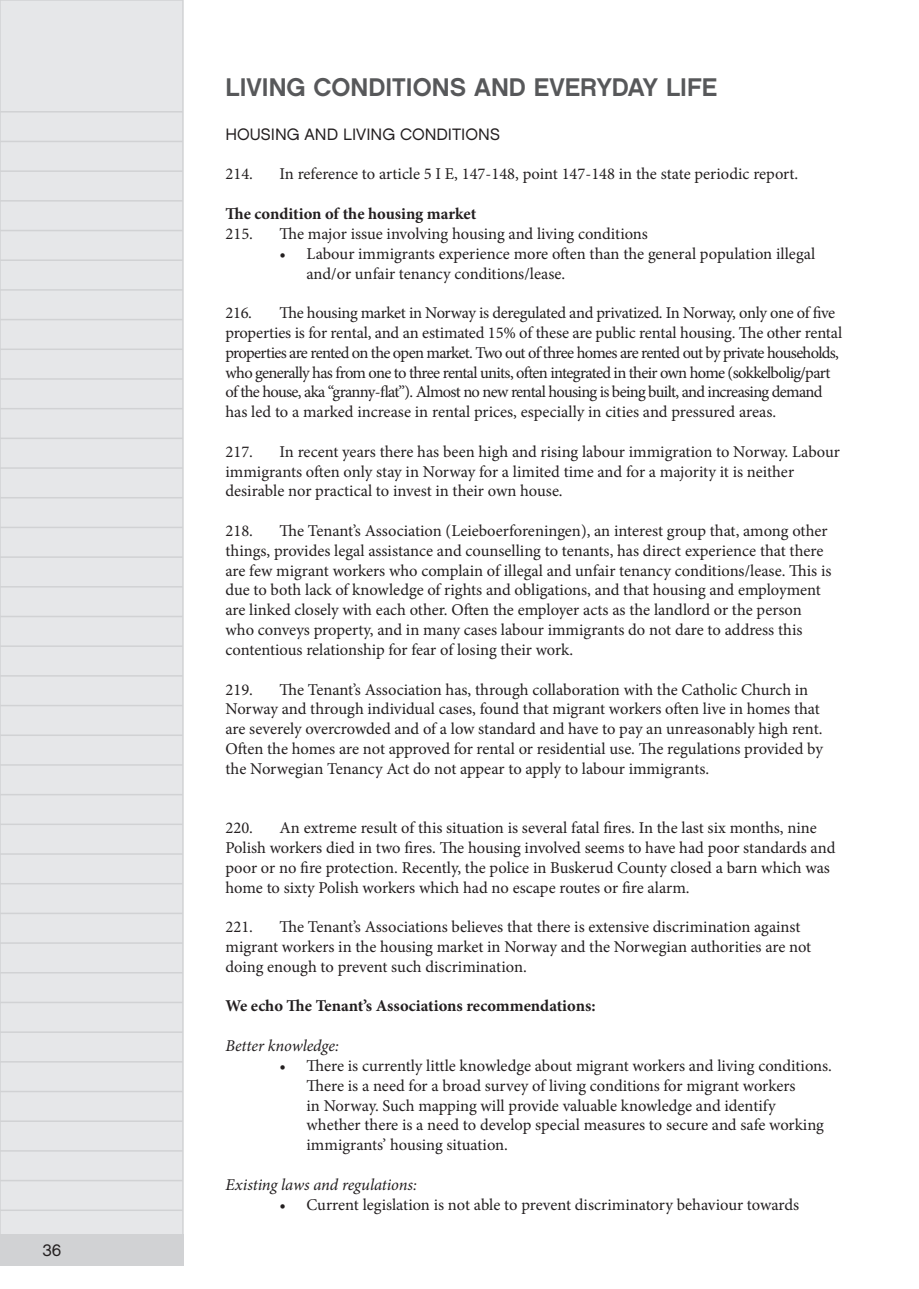
<style>
.page{position:relative;width:919px;height:1289px;background:#fff}
.page>*{position:absolute;margin:0;border:0;box-sizing:border-box;transform-origin:0 0}
.Hovedoverskrift{font:25.5px "Chalet New York Nineteen Sixty";color:#57585a}
.Numbered_List{font:16.5px/19.8px "Minion Pro";letter-spacing:-.005em;color:#231f20}
.Numbered_List-2{font:16.5px/19.8px "Minion Pro";letter-spacing:-.035em;color:#231f20}
.Bulleted_List{font:16.5px/19.8px "Minion Pro";color:#231f20}
.Tertieæroverskrift{font:700 16.5px "Minion Pro";color:#231f20}
.Sekundæroverskrift{font:16.5px "Chalet London Nineteen Sixty";color:#231f20}
.Tertieæroverskrift-2{font:italic 16.5px "Minion Pro";letter-spacing:-.01em;color:#231f20}
.Brødtekst{font:italic 16.5px "Minion Pro";letter-spacing:-.005em;color:#231f20}
</style>
<div class="page">
<div style="left:0;top:0;width:183px;height:1251px;background:#e6e7e9"></div>
<hr style="left:0;top:111px;width:183px;height:1px;background:#d1d2d4">
<hr style="left:0;top:141px;width:183px;height:1px;background:#d1d2d4">
<hr style="left:0;top:170px;width:183px;height:2px;background:#d1d2d4">
<hr style="left:0;top:200px;width:183px;height:1px;background:#d1d2d4">
<hr style="left:0;top:230px;width:183px;height:1px;background:#d1d2d4">
<hr style="left:0;top:259px;width:183px;height:2px;background:#d1d2d4">
<hr style="left:0;top:289px;width:183px;height:2px;background:#d1d2d4">
<hr style="left:0;top:319px;width:183px;height:1px;background:#d1d2d4">
<hr style="left:0;top:348px;width:183px;height:2px;background:#d1d2d4">
<hr style="left:0;top:378px;width:183px;height:2px;background:#d1d2d4">
<hr style="left:0;top:408px;width:183px;height:1px;background:#d1d2d4">
<hr style="left:0;top:437px;width:183px;height:2px;background:#d1d2d4">
<hr style="left:0;top:467px;width:183px;height:2px;background:#d1d2d4">
<hr style="left:0;top:497px;width:183px;height:1px;background:#d1d2d4">
<hr style="left:0;top:526px;width:183px;height:2px;background:#d1d2d4">
<hr style="left:0;top:556px;width:183px;height:2px;background:#d1d2d4">
<hr style="left:0;top:586px;width:183px;height:1px;background:#d1d2d4">
<hr style="left:0;top:615px;width:183px;height:2px;background:#d1d2d4">
<hr style="left:0;top:645px;width:183px;height:2px;background:#d1d2d4">
<hr style="left:0;top:675px;width:183px;height:1px;background:#d1d2d4">
<hr style="left:0;top:704px;width:183px;height:2px;background:#d1d2d4">
<hr style="left:0;top:734px;width:183px;height:2px;background:#d1d2d4">
<hr style="left:0;top:764px;width:183px;height:1px;background:#d1d2d4">
<hr style="left:0;top:793px;width:183px;height:2px;background:#d1d2d4">
<hr style="left:0;top:823px;width:183px;height:2px;background:#d1d2d4">
<hr style="left:0;top:853px;width:183px;height:1px;background:#d1d2d4">
<hr style="left:0;top:883px;width:183px;height:1px;background:#d1d2d4">
<hr style="left:0;top:912px;width:183px;height:2px;background:#d1d2d4">
<hr style="left:0;top:942px;width:183px;height:1px;background:#d1d2d4">
<hr style="left:0;top:972px;width:183px;height:1px;background:#d1d2d4">
<hr style="left:0;top:1001px;width:183px;height:2px;background:#d1d2d4">
<hr style="left:0;top:1031px;width:183px;height:1px;background:#d1d2d4">
<hr style="left:0;top:1061px;width:183px;height:1px;background:#d1d2d4">
<hr style="left:0;top:1090px;width:183px;height:2px;background:#d1d2d4">
<hr style="left:0;top:1120px;width:183px;height:1px;background:#d1d2d4">
<hr style="left:0;top:1150px;width:183px;height:1px;background:#d1d2d4">
<hr style="left:0;top:1179px;width:183px;height:2px;background:#d1d2d4">
<hr style="left:0;top:1209px;width:183px;height:1px;background:#d1d2d4">
<div style="left:0;top:0;width:184px;height:1252px;border:2px solid #d1d2d4"></div>
<div style="left:0;top:1233px;width:184px;height:32px;background:#d1d2d4"></div>
<p class="Sekundæroverskrift" style="left:43px;top:1239px;width:20px">36</p>
<p class="Hovedoverskrift" style="left:225px;top:71px;width:493px">LIVING CONDITIONS AND EVERYDAY LIFE</p>
<p class="Sekundæroverskrift" style="left:225px;top:124px;width:276px">HOUSING AND LIVING CONDITIONS</p>
<p class="Numbered_List" style="left:225px;top:164px;width:29px">214.</p>
<p class="Numbered_List" style="left:279px;top:164px;width:520px">In reference to article 5 I E, 147-148, point 147-148 in the state periodic report.</p>
<p class="Tertieæroverskrift" style="left:225px;top:202px;width:252px">The condition of the housing market</p>
<p class="Numbered_List" style="left:225px;top:224px;width:29px">215.</p>
<p class="Numbered_List" style="left:279px;top:224px;width:370px">The major issue involving housing and living conditions</p>
<p class="Bulleted_List" style="left:306px;top:243px;width:510px;text-indent:-27px">• Labour immigrants experience more often than the general population illegal and/or unfair tenancy conditions/lease.</p>
<p class="Numbered_List" style="left:225px;top:303px;width:28px">216.</p>
<p class="Numbered_List-2" style="left:225px;top:303px;width:618px;text-indent:54px">The housing market in Norway is deregulated and privatized. In Norway, only one of five properties is for rental, and an estimated 15% of these are public rental housing. The other rental properties are rented on the open market. Two out of three homes are rented out by private households, who generally has from one to three rental units, often integrated in their own home (sokkelbolig/part of the house, aka “granny-flat”). Almost no new rental housing is being built, and increasing demand has led to a marked increase in rental prices, especially in cities and pressured areas.</p>
<p class="Numbered_List" style="left:225px;top:441px;width:29px">217.</p>
<p class="Numbered_List" style="left:225px;top:441px;width:616px;text-indent:54px">In recent years there has been high and rising labour immigration to Norway. Labour immigrants often only stay in Norway for a limited time and for a majority it is neither desirable nor practical to invest in their own house.</p>
<p class="Numbered_List" style="left:225px;top:521px;width:29px">218.</p>
<p class="Numbered_List" style="left:225px;top:521px;width:607px;text-indent:54px">The Tenant’s Association (Leieboerforeningen), an interest group that, among other things, provides legal assistance and counselling to tenants, has direct experience that there are few migrant workers who complain of illegal and unfair tenancy conditions/lease. This is due to both lack of knowledge of rights and obligations, and that housing and employment are linked closely with each other. Often the employer acts as the landlord or the person who conveys property, and in many cases labour immigrants do not dare to address this contentious relationship for fear of losing their work.</p>
<p class="Numbered_List" style="left:225px;top:679px;width:29px">219.</p>
<p class="Numbered_List" style="left:225px;top:679px;width:599px;text-indent:54px">The Tenant’s Association has, through collaboration with the Catholic Church in Norway and through individual cases, found that migrant workers often live in homes that are severely overcrowded and of a low standard and have to pay an unreasonably high rent.<br>Often the homes are not approved for rental or residential use. The regulations provided by the Norwegian Tenancy Act do not appear to apply to labour immigrants.</p>
<p class="Numbered_List" style="left:225px;top:818px;width:611px;text-indent:54px">An extreme result of this situation is several fatal fires. In the last six months, nine Polish workers died in two fires. The housing involved seems to have had poor standards and poor or no fire protection. Recently, the police in Buskerud County closed a barn which was home to sixty Polish workers which had no escape routes or fire alarm.</p>
<p class="Numbered_List" style="left:225px;top:917px;width:29px">221.</p>
<p class="Numbered_List" style="left:225px;top:818px;width:29px">220.</p>
<p class="Numbered_List" style="left:225px;top:917px;width:587px;text-indent:54px">The Tenant’s Associations believes that there is extensive discrimination against migrant workers in the housing market in Norway and the Norwegian authorities are not doing enough to prevent such discrimination.</p>
<p class="Tertieæroverskrift" style="left:225px;top:994px;width:371px">We echo The Tenant’s Associations recommendations:</p>
<p class="Brødtekst" style="left:225px;top:1034px;width:115px">Better knowledge:</p>
<p class="Bulleted_List" style="left:306px;top:1055px;width:527px;text-indent:-27px">• There is currently little knowledge about migrant workers and living conditions.<br>There is a need for a broad survey of living conditions for migrant workers<br>in Norway. Such mapping will provide valuable knowledge and identify whether there is a need to develop special measures to secure and safe working immigrants’ housing situation.</p>
<p class="Tertieæroverskrift-2" style="left:225px;top:1173px;width:193px">Existing laws and regulations:</p>
<p class="Bulleted_List" style="left:279px;top:1194px;width:521px">• Current legislation is not able to prevent discriminatory behaviour towards</p>
</div>
